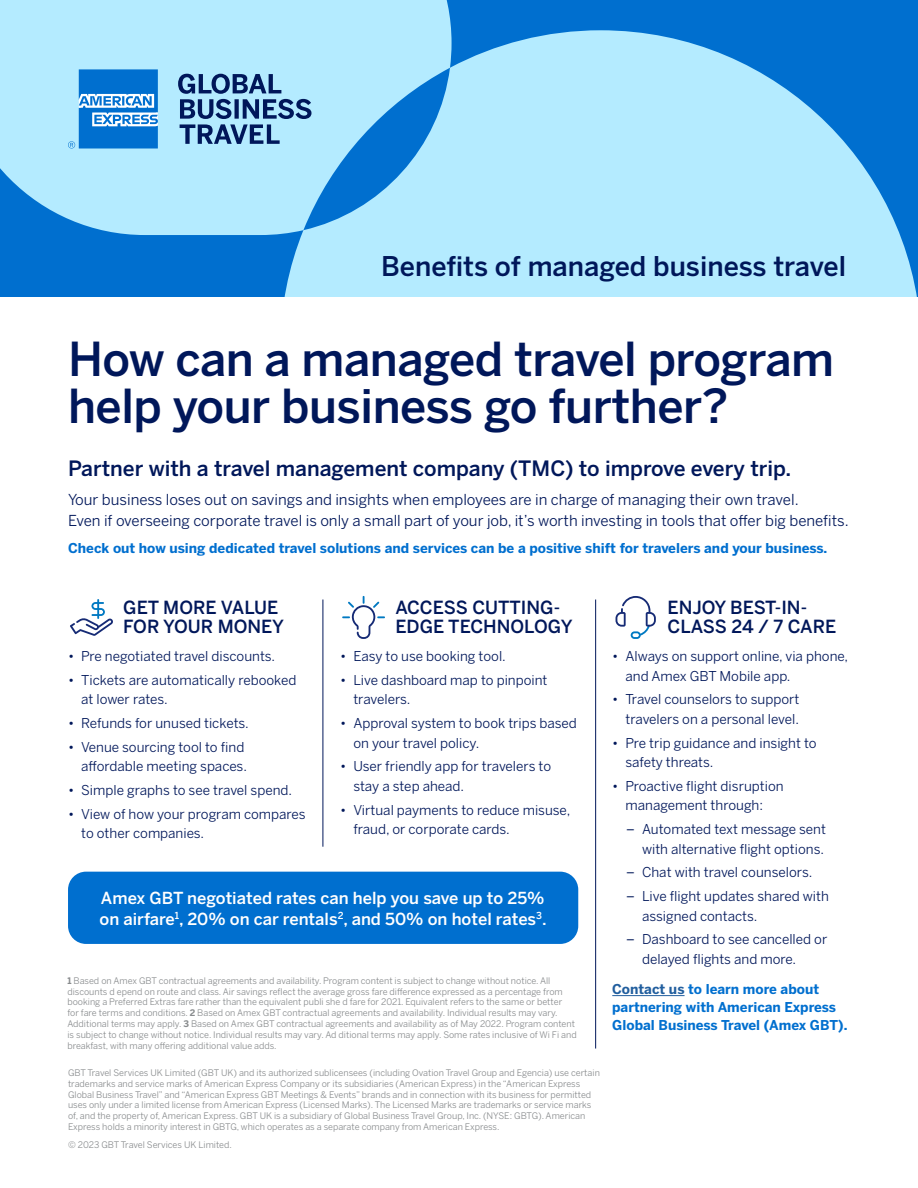
<style>
.page{position:relative;width:918px;height:1188px;background:#fff}
.page>*{position:absolute;margin:0;border:0;box-sizing:border-box;transform-origin:0 0}
.t1{font:500 46.5px/46.5px "Benton Sans";letter-spacing:-.01em;color:#00175a}
.t2{font:500 27px "Benton Sans";color:#00175a}
.t3{font:500 21px "Benton Sans";color:#00175a}
.t4{font:500 18px/19.5px "Benton Sans";color:#00175a}
.t5{font:500 16.5px/21px "Benton Sans";color:#fff}
.t6{font:15px/21px "Benton Sans";color:#00175a}
.t7{font:13.5px/19.5px "Benton Sans";color:#00175a}
.t8{font:700 13.5px/18px "Benton Sans";color:#006fcf}
.t9{font:9px/10.8px "Benton Sans";color:#888b8d}
.s1{font-weight:700}
.s2{font-style:inherit}
.s3{color:#215e9e}
</style>
<div class="page">
<hr style="left:323px;top:600px;width:1px;height:247px;background:#00175a">
<hr style="left:595px;top:600px;width:1px;height:449px;background:#00175a">
<div style="left:0;top:0;width:918px;height:297px;background:#006fcf"></div>
<div style="left:0;top:0;width:452px;height:235px;background:#b4ebff"></div>
<svg style="left:280px;top:30px;width:637px;height:267px;fill:#b4ebff"></svg>
<svg style="left:68px;top:69px;width:90px;height:79px"></svg>
<svg style="left:178px;top:74px;width:134px;height:70px;background:#75a1c5"></svg>
<div style="left:68px;top:872px;width:510px;height:72px;background:#006fcf;border-radius:18px"></div>
<hr style="left:612px;top:995px;width:73px;height:1px;background:#215e9e">
<svg style="left:70px;top:599px;width:43px;height:37px"></svg>
<svg style="left:342px;top:596px;width:43px;height:43px"></svg>
<svg style="left:616px;top:596px;width:40px;height:43px"></svg>
<h2 class="t2" style="left:381px;top:251px;width:466px">Benefits of managed business travel</h2>
<h1 class="t1" style="left:68px;top:337px;width:768px">How can a managed travel program help your business go further?</h1>
<h3 class="t3" style="left:68px;top:456px;width:725px">Partner with a travel management company (TMC) to improve every trip.</h3>
<h3 class="t6" style="left:68px;top:490px;width:782px">Your business loses out on savings and insights when employees are in charge of managing their own travel.<br>Even if overseeing corporate travel is only a small part of your job, it’s worth investing in tools that offer big benefits.</h3>
<h3 class="t8" style="left:68px;top:539px;width:761px">Check out how using dedicated travel solutions and services can be a positive shift for travelers and your business.</h3>
<h3 class="t4" style="left:123px;top:598px;width:162px">GET MORE VALUE<br>FOR YOUR MONEY</h3>
<h3 class="t7" style="left:68px;top:647px;width:209px">• Pre negotiated travel discounts.</h3>
<h3 class="t7" style="left:81px;top:671px;width:217px;text-indent:-13px">• Tickets are automatically rebooked at lower rates.</h3>
<h3 class="t7" style="left:68px;top:714px;width:182px">• Refunds for unused tickets.</h3>
<h3 class="t7" style="left:68px;top:738px;width:180px;text-align:right">• Venue sourcing tool to find affordable meeting spaces.</h3>
<h3 class="t7" style="left:68px;top:781px;width:226px">• Simple graphs to see travel spend.</h3>
<h3 class="t7" style="left:81px;top:805px;width:226px;text-indent:-13px">• View of how your program compares to other companies.</h3>
<h3 class="t4" style="left:395px;top:598px;width:179px">ACCESS CUTTING-<br>EDGE TECHNOLOGY</h3>
<h3 class="t7" style="left:340px;top:647px;width:167px">• Easy to use booking tool.</h3>
<h3 class="t7" style="left:353px;top:671px;width:196px;text-indent:-13px">• Live dashboard map to pinpoint travelers.</h3>
<h3 class="t7" style="left:353px;top:714px;width:225px;text-indent:-13px">• Approval system to book trips based on your travel policy.</h3>
<h3 class="t7" style="left:353px;top:757px;width:199px;text-indent:-13px">• User friendly app for travelers to stay a step ahead.</h3>
<h3 class="t7" style="left:353px;top:800px;width:219px;text-indent:-13px">• Virtual payments to reduce misuse, fraud, or corporate cards.</h3>
<h3 class="t5" style="left:100px;top:888px;width:449px">Amex GBT negotiated rates can help you save up to 25% on airfare<sup>1</sup>, 20% on car rentals<sup>2</sup>, and 50% on hotel rates<sup>3</sup>.</h3>
<p class="t9" style="left:67px;top:975px;width:511px"><span class="s1">1</span> Based on Amex GBT contractual agreements and availability. Program content is subject to change without notice. All discounts d epend on route and class. Air savings reflect the average gross fare difference expressed as a percentage from booking a Preferred Extras fare rather than the equivalent publi she d fare for 2021. Equivalent refers to the same or better<br>for fare terms and conditions. <span class="s1">2</span> Based on Amex GBT contractual agreements and availability. Individual results may vary.<br>Additional terms may apply. <span class="s1">3</span> Based on Amex GBT contractual agreements and availability as of May 2022. Program content is subject to change without notice. Individual results may vary. Ad ditional terms may apply. Some rates inclusive of Wi Fi and breakfast, with many offering additional value adds.</p>
<p class="t9" style="left:68px;top:1068px;width:533px">GBT Travel Services UK Limited (GBT UK) and its authorized sublicensees (including Ovation Travel Group and Egencia) use certain trademarks and service marks of American Express Company or its subsidiaries (American Express) in the “American Express Global Business Travel” and “American Express GBT Meetings &amp; Events” brands and in connection with its business for permitted uses only under a limited license from American Express (Licensed Marks). The Licensed Marks are trademarks or service marks of, and the property of, American Express. GBT UK is a subsidiary of Global Business Travel Group, Inc. (NYSE: GBTG). American Express holds a minority interest in GBTG, which operates as a separate company from American Express.</p>
<p class="t9" style="left:68px;top:1139px;width:165px">© 2023 GBT Travel Services UK Limited.</p>
<h3 class="t4" style="left:668px;top:598px;width:170px">ENJOY BEST-IN-<br>CLASS 24 / 7 CARE</h3>
<h3 class="t7" style="left:625px;top:647px;width:224px;text-indent:-13px">• Always on support online, via phone, and Amex GBT Mobile app.</h3>
<h3 class="t7" style="left:612px;top:690px;width:189px;text-align:right">• Travel counselors to support travelers on a personal level.</h3>
<h3 class="t7" style="left:625px;top:733px;width:193px;text-indent:-13px">• Pre trip guidance and insight to safety threats.</h3>
<h3 class="t7" style="left:612px;top:777px;width:173px;text-align:center">• Proactive flight disruption management through:</h3>
<h3 class="t7" style="left:626px;top:820px;width:201px;text-align:right"><span class="s2">–</span> Automated text message sent with alternative flight options.</h3>
<h3 class="t7" style="left:626px;top:863px;width:188px"><span class="s2">–</span> Chat with travel counselors.</h3>
<h3 class="t7" style="left:642px;top:887px;width:188px;text-indent:-16px"><span class="s2">–</span> Live flight updates shared with assigned contacts.</h3>
<h3 class="t7" style="left:642px;top:930px;width:187px;text-indent:-16px"><span class="s2">–</span> Dashboard to see cancelled or delayed flights and more.</h3>
<h3 class="t8" style="left:612px;top:980px;width:237px"><span class="s3">Contact us</span> to learn more about partnering with American Express<br>Global Business Travel (Amex GBT).</h3>
</div>
